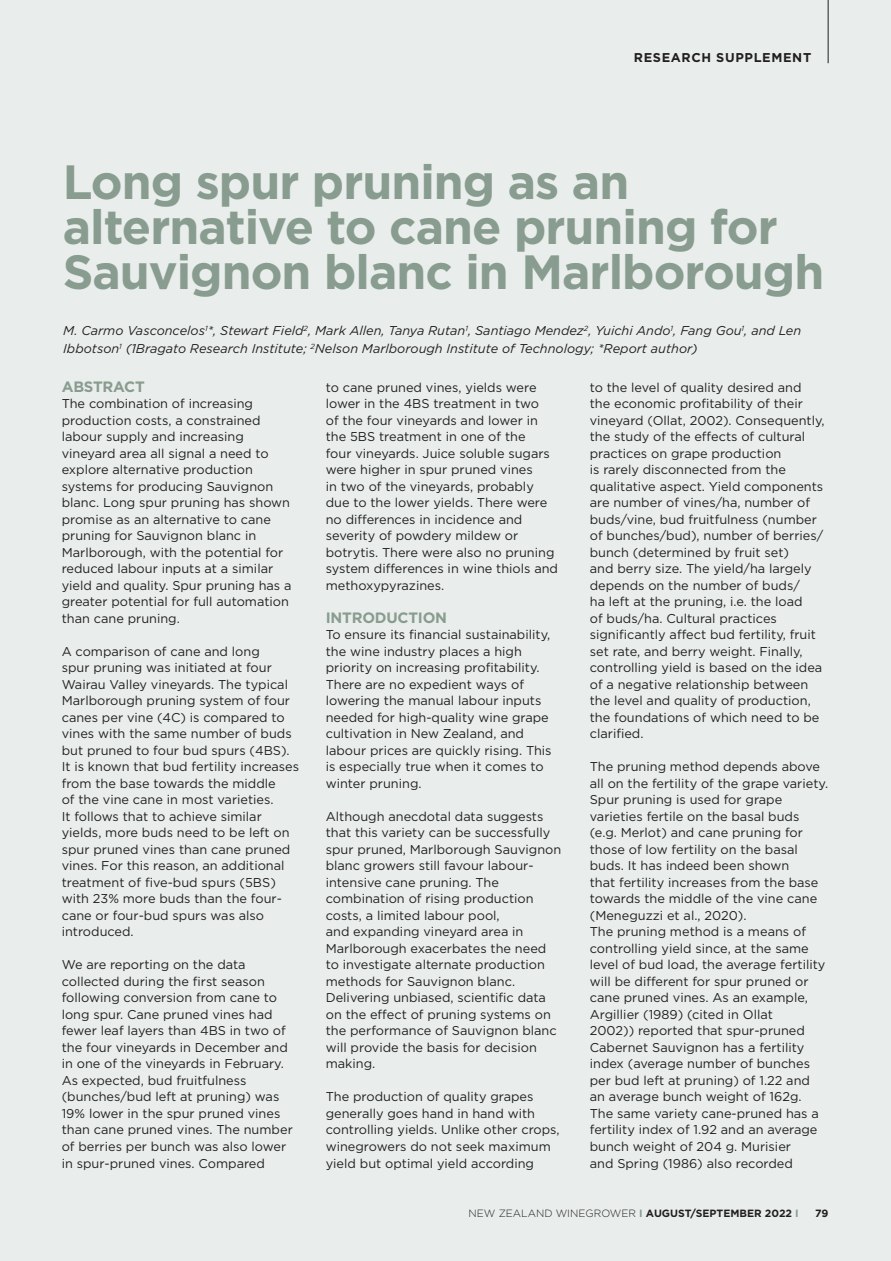
<style>
.page{position:relative;width:891px;height:1261px;background:#fff}
.page>*{position:absolute;margin:0;border:0;box-sizing:border-box;transform-origin:0 0}
.Main_Headline{font:700 48px/45px "Gotham";letter-spacing:-.02em;color:#899c90}
.Research_Crossheads{font:700 15px "Gotham";letter-spacing:-.015em;color:#899c90}
.Body_Text_Sans{font:12.75px/16.5px "Gotham";color:#231f20}
.Author___Organisatio{font:italic 12.75px/18px "Gotham";color:#231f20}
.t1{font:700 12.75px "Gotham";letter-spacing:.05em;color:#231f20}
.t2{font:300 10.5px "Gotham";color:#231f20}
.t3{font:700 10.5px "Gotham";color:#231f20}
.s1{font-weight:700;color:#899c90}
.s2{font-weight:700}
</style>
<div class="page">
<div style="left:0;top:0;width:890px;height:1260px;background:#e9eeec"></div>
<hr style="left:827px;top:0;width:1px;height:63px;background:#231f20">
<p class="t1" style="left:633px;top:51px;width:179px">RESEARCH SUPPLEMENT</p>
<p class="Main_Headline" style="left:63px;top:158px;width:763px">Long spur pruning as an alternative to cane pruning for<br>Sauvignon blanc in Marlborough</p>
<p class="Author___Organisatio" style="left:63px;top:321px;width:739px">M. Carmo Vasconcelos<sup>1</sup>*, Stewart Field<sup>2</sup>, Mark Allen, Tanya Rutan<sup>1</sup>, Santiago Mendez<sup>2</sup>, Yuichi Ando<sup>1</sup>, Fang Gou<sup>1</sup>, and Len<br>Ibbotson<sup>1</sup> (1Bragato Research Institute; <sup>2</sup>Nelson Marlborough Institute of Technology; *Report author)</p>
<p class="Research_Crossheads" style="left:62px;top:377px;width:85px">ABSTRACT</p>
<p class="Body_Text_Sans" style="left:62px;top:395px;width:231px">The combination of increasing production costs, a constrained labour supply and increasing vineyard area all signal a need to explore alternative production systems for producing Sauvignon blanc. Long spur pruning has shown promise as an alternative to cane pruning for Sauvignon blanc in<br>Marlborough, with the potential for reduced labour inputs at a similar yield and quality. Spur pruning has a greater potential for full automation than cane pruning.</p>
<p class="Body_Text_Sans" style="left:62px;top:642px;width:239px">A comparison of cane and long<br>spur pruning was initiated at four<br>Wairau Valley vineyards. The typical<br>Marlborough pruning system of four canes per vine (4C) is compared to vines with the same number of buds but pruned to four bud spurs (4BS).<br>It is known that bud fertility increases from the base towards the middle<br>of the vine cane in most varieties.<br>It follows that to achieve similar yields, more buds need to be left on spur pruned vines than cane pruned vines. For this reason, an additional treatment of five-bud spurs (5BS) with 23% more buds than the four&shy;cane or four-bud spurs was also introduced.</p>
<p class="Body_Text_Sans" style="left:62px;top:956px;width:232px">We are reporting on the data collected during the first season following conversion from cane to long spur. Cane pruned vines had fewer leaf layers than 4BS in two of the four vineyards in December and in one of the vineyards in February.<br>As expected, bud fruitfulness (bunches/bud left at pruning) was 19% lower in the spur pruned vines than cane pruned vines. The number of berries per bunch was also lower in spur-pruned vines. Compared</p>
<p class="Body_Text_Sans" style="left:589px;top:378px;width:236px">to the level of quality desired and the economic profitability of their vineyard (Ollat, 2002). Consequently, the study of the effects of cultural practices on grape production<br>is rarely disconnected from the qualitative aspect. Yield components are number of vines/ha, number of buds/vine, bud fruitfulness (number of bunches/bud), number of berries/ bunch (determined by fruit set)<br>and berry size. The yield/ha largely depends on the number of buds/<br>ha left at the pruning, i.e. the load<br>of buds/ha. Cultural practices significantly affect bud fertility, fruit set rate, and berry weight. Finally, controlling yield is based on the idea of a negative relationship between the level and quality of production, the foundations of which need to be clarified.</p>
<p class="Body_Text_Sans" style="left:589px;top:758px;width:240px">The pruning method depends above all on the fertility of the grape variety.<br>Spur pruning is used for grape varieties fertile on the basal buds (e.g. Merlot) and cane pruning for those of low fertility on the basal buds. It has indeed been shown<br>that fertility increases from the base towards the middle of the vine cane (Meneguzzi et al., 2020).</p>
<p class="Body_Text_Sans" style="left:589px;top:923px;width:237px">The pruning method is a means of controlling yield since, at the same level of bud load, the average fertility will be different for spur pruned or cane pruned vines. As an example, Argillier (1989) (cited in Ollat<br>2002)) reported that spur-pruned Cabernet Sauvignon has a fertility index (average number of bunches per bud left at pruning) of 1.22 and an average bunch weight of 162g.<br>The same variety cane-pruned has a fertility index of 1.92 and an average bunch weight of 204 g. Murisier<br>and Spring (1986) also recorded</p>
<p class="Body_Text_Sans" style="left:326px;top:378px;width:234px">to cane pruned vines, yields were lower in the 4BS treatment in two<br>of the four vineyards and lower in the 5BS treatment in one of the<br>four vineyards. Juice soluble sugars were higher in spur pruned vines<br>in two of the vineyards, probably due to the lower yields. There were no differences in incidence and severity of powdery mildew or botrytis. There were also no pruning system differences in wine thiols and methoxypyrazines.</p>
<p class="Research_Crossheads" style="left:326px;top:608px;width:123px">INTRODUCTION</p>
<p class="Body_Text_Sans" style="left:326px;top:626px;width:227px">To ensure its financial sustainability, the wine industry places a high priority on increasing profitability.<br>There are no expedient ways of lowering the manual labour inputs needed for high-quality wine grape cultivation in New Zealand, and labour prices are quickly rising. This is especially true when it comes to winter pruning.</p>
<p class="Body_Text_Sans" style="left:326px;top:807px;width:237px">Although anecdotal data suggests that this variety can be successfully spur pruned, Marlborough Sauvignon blanc growers still favour labour&shy;intensive cane pruning. The combination of rising production costs, a limited labour pool,<br>and expanding vineyard area in<br>Marlborough exacerbates the need to investigate alternate production methods for Sauvignon blanc.<br>Delivering unbiased, scientific data on the effect of pruning systems on the performance of Sauvignon blanc will provide the basis for decision making.</p>
<p class="Body_Text_Sans" style="left:326px;top:1088px;width:235px">The production of quality grapes generally goes hand in hand with controlling yields. Unlike other crops, winegrowers do not seek maximum yield but optimal yield according</p>
<p class="t2" style="left:468px;top:1206px;width:331px">NEW ZEALAND WINEGROWER <span class="s1">I</span> <span class="s2">AUGUST/SEPTEMBER 2022</span> <span class="s1">I</span></p>
<p class="t3" style="left:815px;top:1207px;width:15px">79</p>
</div>
